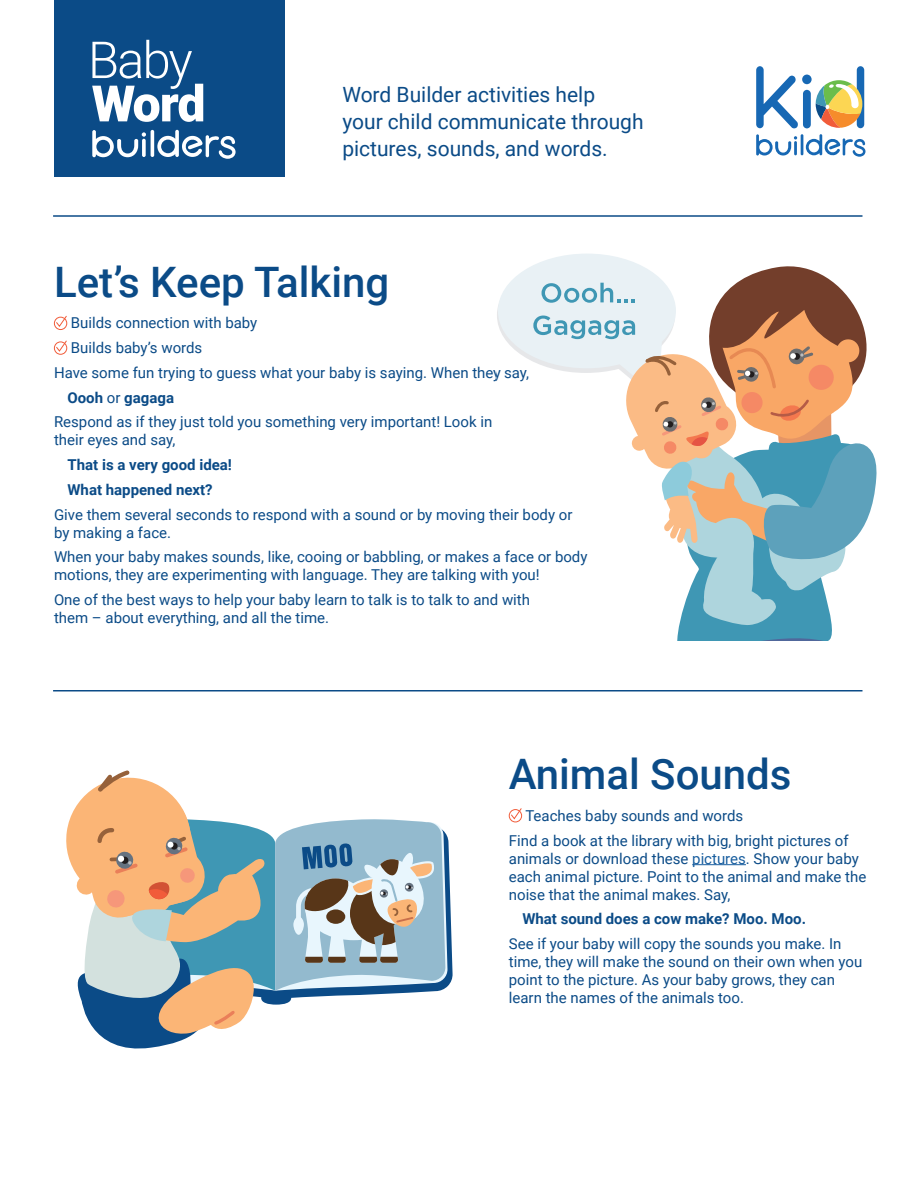
<style>
.page{position:relative;width:918px;height:1188px;background:#fff}
.page>*{position:absolute;margin:0;border:0;box-sizing:border-box;transform-origin:0 0}
.t1{font:300 51px "Roboto";color:#fff}
.t2{font:900 50.25px "Roboto";color:#fff}
.Activity_Name{font:500 42px "Roboto";color:#0b4b87}
.Page_Description{font:21px/27px "Roboto";color:#0b4b87}
.Body_Text{font:15px/18px "Roboto";color:#0b4b87}
.Bold_Text{font:700 15px "Roboto";color:#0b4b87}
.s1{font-weight:400}
.s2{color:#175d9e}
</style>
<div class="page">
<div style="left:54px;top:317px;width:13px;height:13px;border:1px solid #f15c3a;border-radius:50%"></div>
<svg style="left:55px;top:315px;width:13px;height:13px"></svg>
<div style="left:54px;top:342px;width:13px;height:13px;border:1px solid #f15c3a;border-radius:50%"></div>
<svg style="left:55px;top:340px;width:13px;height:12px"></svg>
<hr style="left:692px;top:864px;width:54px;height:1px;background:#175d9e">
<div style="left:509px;top:809px;width:13px;height:13px;border:1px solid #f15c3a;border-radius:50%"></div>
<svg style="left:510px;top:808px;width:12px;height:12px"></svg>
<div style="left:54px;top:0;width:231px;height:177px;background:#0b4b87"></div>
<hr style="left:151px;top:130px;width:3px;height:27px;background:#fff;border-radius:2px">
<svg style="left:92px;top:130px;width:54px;height:27px"></svg>
<svg style="left:157px;top:130px;width:79px;height:29px"></svg>
<div style="left:802px;top:75px;width:10px;height:9px;background:#1768b4;border-radius:50%"></div>
<hr style="left:801px;top:134px;width:2px;height:21px;background:#1768b4">
<svg style="left:806px;top:134px;width:60px;height:23px"></svg>
<div style="left:803px;top:90px;width:8px;height:38px;background:#1768b4;border-radius:4px"></div>
<svg style="left:756px;top:66px;width:42px;height:90px"></svg>
<div style="left:857px;top:66px;width:7px;height:62px;background:#1768b4;border-radius:4px"></div>
<svg style="left:816px;top:80px;width:46px;height:48px"></svg>
<hr style="left:53px;top:690px;width:809px;height:2px;background:#0b4b87">
<hr style="left:53px;top:215px;width:809px;height:2px;background:#0b4b87">
<svg style="left:497px;top:254px;width:380px;height:387px"></svg>
<svg style="left:66px;top:770px;width:382px;height:279px"></svg>
<h1 class="t1" style="left:88px;top:24px;width:106px">Baby</h1>
<h2 class="t2" style="left:92px;top:68px;width:115px">Word</h2>
<p class="Page_Description" style="left:342px;top:80px;width:303px">Word Builder activities help<br>your child communicate through pictures, sounds, and words.</p>
<p class="Activity_Name" style="left:54px;top:253px;width:337px">Let’s Keep Talking</p>
<p class="Body_Text" style="left:71px;top:314px;width:188px">Builds connection with baby</p>
<p class="Body_Text" style="left:71px;top:338px;width:133px">Builds baby’s words</p>
<p class="Body_Text" style="left:54px;top:363px;width:477px">Have some fun trying to guess what your baby is saying. When they say,</p>
<p class="Bold_Text" style="left:68px;top:387px;width:108px">Oooh <span class="s1">or</span> gagaga</p>
<p class="Body_Text" style="left:54px;top:413px;width:440px">Respond as if they just told you something very important! Look in their eyes and say,</p>
<p class="Bold_Text" style="left:68px;top:454px;width:166px">That is a very good idea!</p>
<p class="Bold_Text" style="left:68px;top:479px;width:147px">What happened next?</p>
<p class="Body_Text" style="left:54px;top:505px;width:520px">Give them several seconds to respond with a sound or by moving their body or by making a face.</p>
<p class="Body_Text" style="left:54px;top:548px;width:535px">When your baby makes sounds, like, cooing or babbling, or makes a face or body motions, they are experimenting with language. They are talking with you!</p>
<p class="Body_Text" style="left:54px;top:590px;width:478px">One of the best ways to help your baby learn to talk is to talk to and with them – about everything, and all the time.</p>
<p class="Activity_Name" style="left:509px;top:745px;width:284px">Animal Sounds</p>
<p class="Body_Text" style="left:525px;top:806px;width:219px">Teaches baby sounds and words</p>
<p class="Body_Text" style="left:509px;top:831px;width:359px">Find a book at the library with big, bright pictures of animals or download these <span class="s2">pictures</span>. Show your baby each animal picture. Point to the animal and make the noise that the animal makes. Say,</p>
<p class="Bold_Text" style="left:522px;top:909px;width:285px">What sound does a cow make? Moo. Moo.</p>
<p class="Body_Text" style="left:509px;top:934px;width:355px">See if your baby will copy the sounds you make. In time, they will make the sound on their own when you point to the picture. As your baby grows, they can learn the names of the animals too.</p>
</div>
